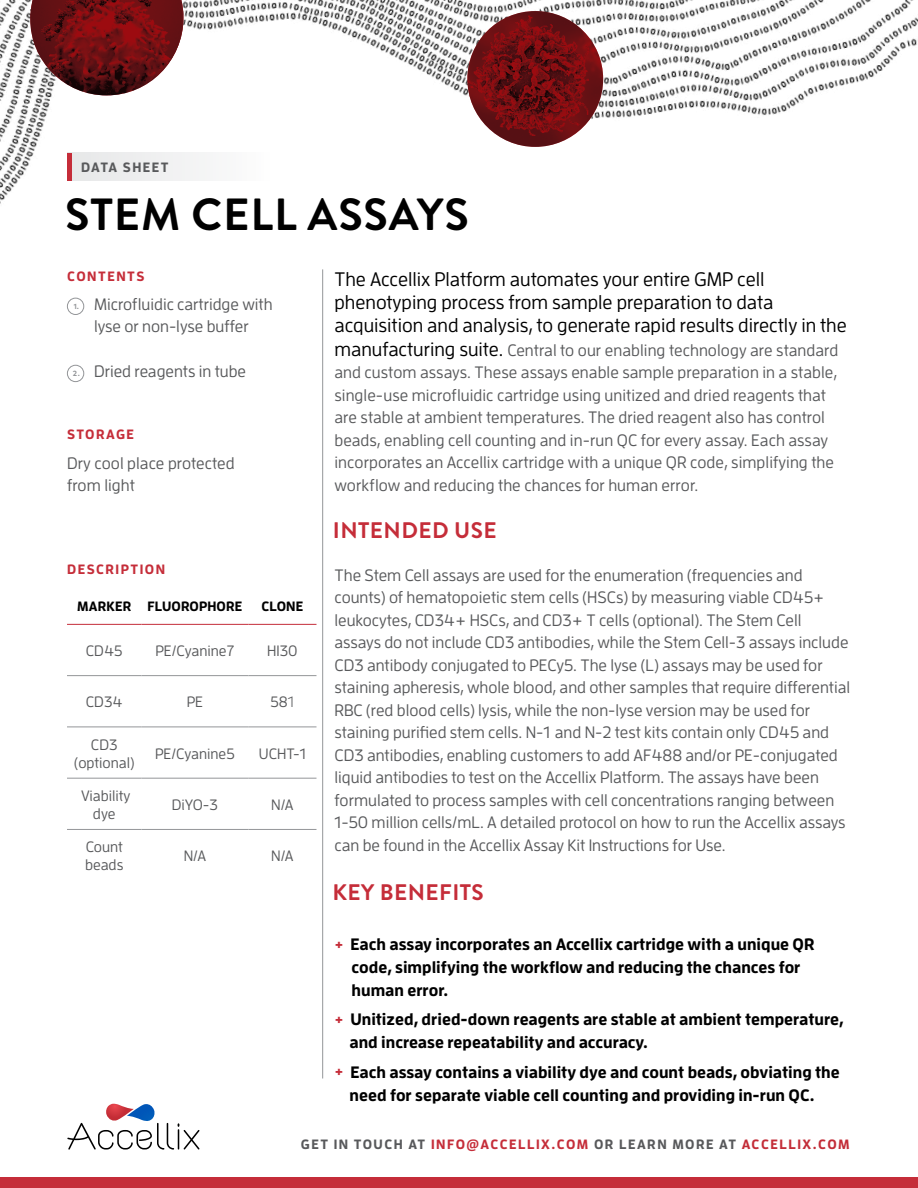
<style>
.page{position:relative;width:918px;height:1188px;background:#fff}
.page>*{position:absolute;margin:0;border:0;box-sizing:border-box;transform-origin:0 0}
.Section_Header{font:700 45px "Brandon Grotesque";letter-spacing:.02em;color:#000}
.sub-subhead{font:700 22.5px "Brandon Grotesque";letter-spacing:.02em;color:#c52d39}
.Subhead{font:500 19.5px/23.4px "Enzo OT";color:#000}
.Subhead-2{font:500 16.5px/22.5px "Enzo OT";color:#58595b}
.t1{font:700 16.5px/22.5px "Enzo OT";color:#000}
.Section_Header-2{font:500 15px/18px "Enzo OT";color:#58595b;text-align:center}
.t2{font:700 13.5px "Enzo OT";letter-spacing:.11em;color:#58595b}
.Figure_Title{font:700 13.5px "Enzo OT";letter-spacing:.11em;color:#c52d39}
.Section_Header-3{font:700 13.5px "Enzo OT";letter-spacing:.01em;color:#000}
.t3{font:700 7.5px "Mark Pro";color:#939598}
.s1{font-family:"Enzo OT"}
.s2{font-family:"Mark Pro";font-weight:300}
.s3{font-family:"Mark Pro";font-weight:400}
.s4{font-size:19.5px;color:#000}
.s5{font-size:13.5px;color:#c52d39}
.s6{color:#c52d39}
.s7{color:#c32d38}
</style>
<div class="page">
<img style="left:0;top:0;width:918px;height:204px">
<hr style="left:322px;top:269px;width:1px;height:809px;background:#939598">
<hr style="left:67px;top:624px;width:74px;height:1px;background:#c52d39">
<hr style="left:141px;top:624px;width:107px;height:1px;background:#c52d39">
<hr style="left:248px;top:624px;width:68px;height:1px;background:#c52d39">
<hr style="left:67px;top:675px;width:74px;height:1px;background:#939598">
<hr style="left:141px;top:675px;width:107px;height:1px;background:#939598">
<hr style="left:248px;top:675px;width:68px;height:1px;background:#939598">
<hr style="left:67px;top:727px;width:74px;height:1px;background:#939598">
<hr style="left:141px;top:727px;width:107px;height:1px;background:#939598">
<hr style="left:248px;top:727px;width:68px;height:1px;background:#939598">
<hr style="left:67px;top:778px;width:74px;height:1px;background:#939598">
<hr style="left:141px;top:778px;width:107px;height:1px;background:#939598">
<hr style="left:248px;top:778px;width:68px;height:1px;background:#939598">
<hr style="left:67px;top:829px;width:74px;height:1px;background:#939598">
<hr style="left:141px;top:829px;width:107px;height:1px;background:#939598">
<hr style="left:248px;top:829px;width:68px;height:1px;background:#939598">
<div style="left:67px;top:298px;width:17px;height:17px;border:1px solid #939598;border-radius:50%"></div>
<div style="left:67px;top:365px;width:17px;height:17px;border:1px solid #939598;border-radius:50%"></div>
<div style="left:0;top:1178px;width:918px;height:10px;background:#c52d39"></div>
<div style="left:68px;top:153px;width:725px;height:27px;background:linear-gradient(to right,#f2f3f3,#fff)"></div>
<hr style="left:68px;top:153px;width:4px;height:27px;background:#c52d39">
<svg style="left:67px;top:1104px;width:133px;height:46px"></svg>
<img style="left:467px;top:11px;width:136px;height:136px">
<img style="left:30px;top:0;width:153px;height:95px">
<p class="t2" style="left:81px;top:159px;width:89px">DATA SHEET</p>
<p class="Section_Header" style="left:65px;top:183px;width:405px">STEM CELL ASSAYS</p>
<p class="Figure_Title" style="left:67px;top:267px;width:79px">CONTENTS</p>
<p class="Subhead-2" style="left:94px;top:293px;width:180px">Microfluidic cartridge with lyse or non-lyse buffer</p>
<p class="Subhead-2" style="left:94px;top:360px;width:154px">Dried reagents in tube</p>
<p class="t3" style="left:74px;top:300px;width:7px">1<span class="s1">.</span></p>
<p class="t3" style="left:73px;top:367px;width:9px">2<span class="s1">.</span></p>
<p class="Figure_Title" style="left:67px;top:426px;width:68px">STORAGE</p>
<p class="Subhead-2" style="left:67px;top:451px;width:169px">Dry cool place protected from light</p>
<p class="Figure_Title" style="left:67px;top:560px;width:100px">DESCRIPTION</p>
<p class="Section_Header-3" style="left:77px;top:598px;width:56px">MARKER</p>
<p class="Section_Header-3" style="left:148px;top:598px;width:96px">FLUOROPHORE</p>
<p class="Section_Header-3" style="left:262px;top:598px;width:43px">CLONE</p>
<p class="Section_Header-2" style="left:86px;top:642px;width:38px">CD45</p>
<p class="Section_Header-2" style="left:156px;top:642px;width:80px">PE/Cyanine7</p>
<p class="Section_Header-2" style="left:267px;top:642px;width:32px">HI30</p>
<p class="Section_Header-2" style="left:86px;top:693px;width:38px">CD34</p>
<p class="Section_Header-2" style="left:187px;top:693px;width:18px">PE</p>
<p class="Section_Header-2" style="left:271px;top:693px;width:25px">58<span class="s2">1</span></p>
<p class="Section_Header-2" style="left:74px;top:735px;width:62px">CD3 (optional)</p>
<p class="Section_Header-2" style="left:155px;top:744px;width:81px">PE/Cyanine5</p>
<p class="Section_Header-2" style="left:259px;top:744px;width:49px">UCHT-<span class="s3">1</span></p>
<p class="Section_Header-2" style="left:81px;top:787px;width:51px">Viability dye</p>
<p class="Section_Header-2" style="left:172px;top:796px;width:48px">DiYO-3</p>
<p class="Section_Header-2" style="left:271px;top:796px;width:24px">N/A</p>
<p class="Section_Header-2" style="left:85px;top:838px;width:40px;text-align:left">Count beads</p>
<p class="Section_Header-2" style="left:184px;top:847px;width:24px">N/A</p>
<p class="Section_Header-2" style="left:271px;top:847px;width:24px">N/A</p>
<p class="Subhead" style="left:335px;top:267px;width:514px">The Accellix Platform automates your entire GMP cell phenotyping process from sample preparation to data acquisition and analysis, to generate rapid results directly in the</p>
<p class="Subhead-2" style="left:335px;top:338px;width:505px"><span class="s4">manufacturing suite.</span> Central to our enabling technology are standard and custom assays. These assays enable sample preparation in a stable, single-use microfluidic cartridge using unitized and dried reagents that are stable at ambient temperatures. The dried reagent also has control beads, enabling cell counting and in-run QC for every assay. Each assay incorporates an Accellix cartridge with a unique QR code, simplifying the workflow and reducing the chances for human error.</p>
<p class="sub-subhead" style="left:333px;top:515px;width:165px">INTENDED USE</p>
<p class="Subhead-2" style="left:335px;top:563px;width:517px">The Stem Cell assays are used for the enumeration (frequencies and counts) of hematopoietic stem cells (HSCs) by measuring viable CD45+ leukocytes, CD34+ HSCs, and CD3+ T cells (optional). The Stem Cell assays do not include CD3 antibodies, while the Stem Cell-3 assays include CD3 antibody conjugated to PECy5. The lyse (L) assays may be used for staining apheresis, whole blood, and other samples that require differential RBC (red blood cells) lysis, while the non-lyse version may be used for staining purified stem cells. N-<span class="s3">1</span> and N-2 test kits contain only CD45 and CD3 antibodies, enabling customers to add AF488 and/or PE-conjugated liquid antibodies to test on the Accellix Platform. The assays have been formulated to process samples with cell concentrations ranging between <span class="s3">1</span>-50 million cells/mL. A detailed protocol on how to run the Accellix assays can be found in the Accellix Assay Kit Instructions for Use.</p>
<p class="sub-subhead" style="left:332px;top:877px;width:153px">KEY BENEFITS</p>
<p class="t1" style="left:352px;top:933px;width:464px;text-indent:-17px"><span class="s5">+</span> Each assay incorporates an Accellix cartridge with a unique QR code, simplifying the workflow and reducing the chances for human error.</p>
<p class="t1" style="left:349px;top:1008px;width:496px;text-indent:-15px"><span class="s5">+</span> Unitized, dried-down reagents are stable at ambient temperature, and increase repeatability and accuracy.</p>
<p class="t1" style="left:349px;top:1060px;width:492px;text-indent:-15px"><span class="s5">+</span> Each assay contains a viability dye and count beads, obviating the need for separate viable cell counting and providing in-run QC.</p>
<p class="t2" style="left:301px;top:1136px;width:550px">GET IN TOUCH AT <span class="s6">INFO@ACCELLIX.COM</span> OR LEARN MORE AT <span class="s7">ACCELLIX.COM</span></p>
</div>
